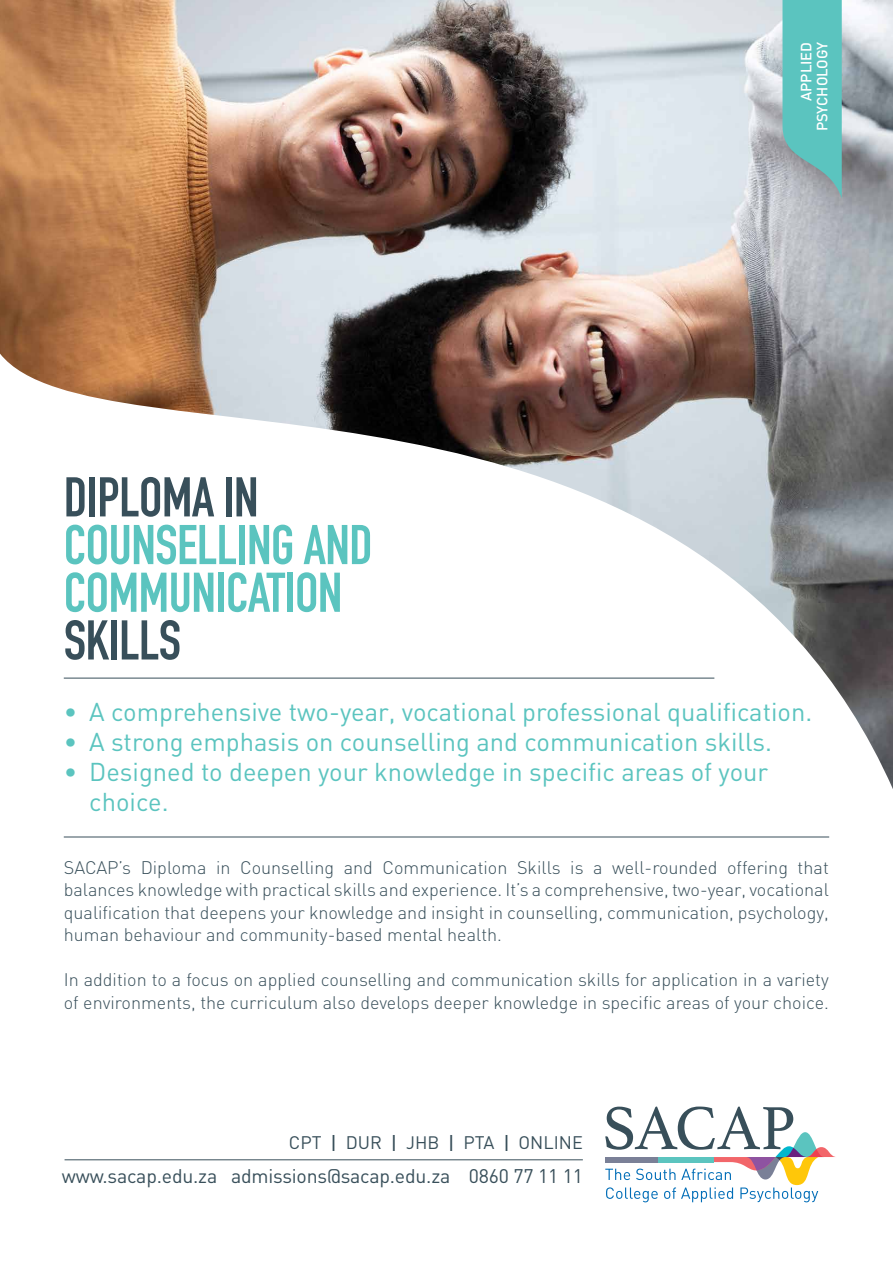
<style>
.page{position:relative;width:893px;height:1263px;background:#fff}
.page>*{position:absolute;margin:0;border:0;box-sizing:border-box;transform-origin:0 0}
.t1{font:700 55.05px/47.7px "DIN Condensed";letter-spacing:-.01em;color:#5bc4bf}
.t2{font:700 55.05px "DIN Condensed";letter-spacing:-.01em;color:#384f5a}
.t3{font:25.5px/30px "DIN";color:#5bc4bf}
.t4{font:19.5px "DIN";letter-spacing:-.01em;color:#384f5a}
.t5{font:300 18px/22.5px "DIN";color:#384f5a;text-align:justify}
.t6{font:18px "DIN";color:#384f5a}
.t7{font:500 14.7px/15.9px "DIN";color:#fff;text-align:right}
.s1{font-size:22.5px}
.s2{font-size:17.85px}
</style>
<div class="page">
<img style="left:0;top:0;width:893px;height:789px">
<hr style="left:64px;top:678px;width:650px;height:1px;background:#384f5a">
<hr style="left:64px;top:837px;width:765px;height:1px;background:#384f5a">
<svg style="left:605px;top:1106px;width:230px;height:96px"></svg>
<hr style="left:65px;top:1159px;width:518px;height:1px;background:#384f5a">
<svg style="left:782px;top:0;width:60px;height:199px;background:#69bfbc"></svg>
<h1 class="t2" style="left:64px;top:465px;width:196px">DIPLOMA IN</h1>
<h1 class="t1" style="left:64px;top:521px;width:310px">COUNSELLING AND<br>COMMUNICATION</h1>
<h1 class="t2" style="left:64px;top:608px;width:119px">SKILLS</h1>
<p class="t7" style="left:799px;top:131px;width:91px;rotate:-90deg">APPLIED<br>PSYCHOLOGY</p>
<h2 class="t3" style="left:64px;top:700px;width:750px">• A comprehensive two-year, vocational professional qualification.</h2>
<h2 class="t3" style="left:64px;top:730px;width:710px">• A strong emphasis on counselling and communication skills.</h2>
<h2 class="t3" style="left:89px;top:760px;width:680px;text-indent:-26px">• Designed to deepen your knowledge in specific areas of your choice.</h2>
<p class="t5" style="left:64px;top:857px;width:767px">SACAP’s Diploma in Counselling and Communication Skills is a well-rounded offering that balances knowledge with practical skills and experience. It’s a comprehensive, two-year, vocational qualification that deepens your knowledge and insight in counselling, communication, psychology, human behaviour and community-based mental health.</p>
<p class="t5" style="left:64px;top:970px;width:767px">In addition to a focus on applied counselling and communication skills for application in a variety of environments, the curriculum also develops deeper knowledge in specific areas of your choice.</p>
<p class="t6" style="left:289px;top:1136px;width:295px">CPT <span class="s1">I</span> DUR <span class="s1">I</span> <span class="s2">JHB</span> <span class="s1">I</span> PTA <span class="s1">I</span> ONLINE</p>
<p class="t4" style="left:62px;top:1169px;width:522px">www.sacap.edu.za admissions@sacap.edu.za 0860 77 11 11</p>
</div>
